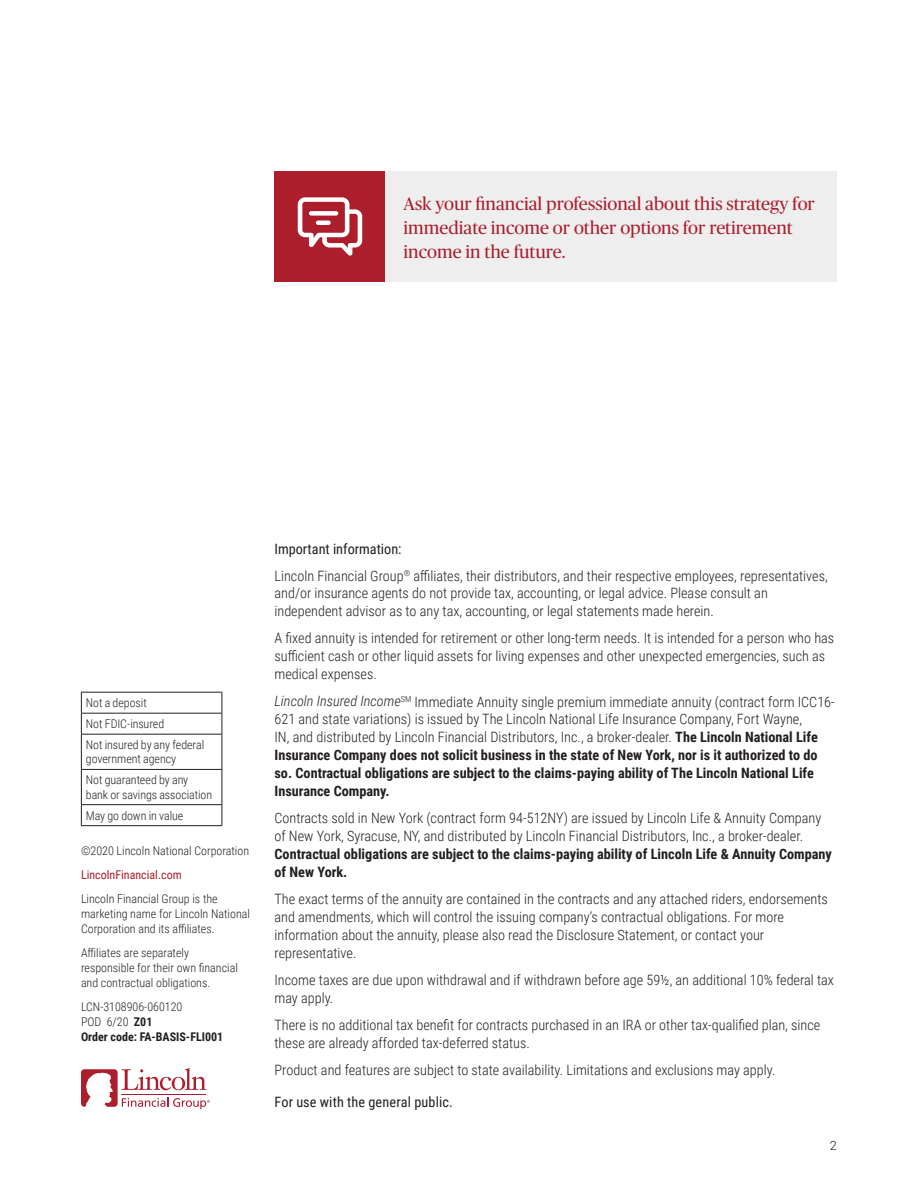
<style>
.page{position:relative;width:918px;height:1188px;background:#fff}
.page>*{position:absolute;margin:0;border:0;box-sizing:border-box;transform-origin:0 0}
.t1{font:18px/24px "Publico Headline";color:#ad1e2c}
.t2{font:300 14.25px/18px "Roboto Condensed";color:#231f20}
.t3{font:700 14.25px/18px "Roboto Condensed";color:#231f20}
.t4{font:14.25px "Roboto Condensed";letter-spacing:.01em;color:#231f20}
.t5{font:300 12.75px "Roboto";color:#231f20}
.t6{font:300 12px/21px "Roboto Condensed";color:#231f20}
.t7{font:700 12px/15px "Roboto Condensed";color:#231f20}
.t8{font:12px "Roboto Condensed";color:#ad1e2c}
.s1{font-weight:300}
.s2{font-weight:400}
.s3{font-style:italic}
.s4{font-weight:700}
</style>
<div class="page">
<hr style="left:81px;top:692px;width:141px;height:1px;background:#231f20">
<svg style="left:81px;top:693px;width:1px;height:41px"></svg>
<svg style="left:222px;top:693px;width:1px;height:41px"></svg>
<hr style="left:81px;top:713px;width:141px;height:1px;background:#231f20">
<hr style="left:81px;top:735px;width:1px;height:34px;background:#231f20">
<hr style="left:222px;top:735px;width:1px;height:34px;background:#231f20">
<hr style="left:81px;top:734px;width:141px;height:1px;background:#231f20">
<hr style="left:81px;top:770px;width:1px;height:34px;background:#231f20">
<hr style="left:222px;top:770px;width:1px;height:34px;background:#231f20">
<hr style="left:81px;top:769px;width:141px;height:1px;background:#231f20">
<hr style="left:81px;top:804px;width:141px;height:1px;background:#231f20">
<svg style="left:81px;top:805px;width:1px;height:20px"></svg>
<svg style="left:222px;top:805px;width:1px;height:20px"></svg>
<hr style="left:81px;top:825px;width:141px;height:1px;background:#231f20">
<div style="left:274px;top:171px;width:112px;height:111px;background:#ad1e2c"></div>
<div style="left:386px;top:171px;width:451px;height:111px;background:#eeeeef"></div>
<svg style="left:298px;top:197px;width:64px;height:59px"></svg>
<svg style="left:81px;top:1068px;width:129px;height:41px"></svg>
<p class="t1" style="left:404px;top:190px;width:413px">Ask your financial professional about this strategy for immediate income or other options for retirement income in the future.</p>
<p class="t6" style="left:86px;top:692px;width:120px">Not a deposit<br>Not FDIC-insured<br>Not insured by any federal</p>
<p class="t6" style="left:86px;top:748px;width:104px">government agency<br>Not guaranteed by any</p>
<p class="t6" style="left:86px;top:783px;width:128px">bank or savings association<br>May go down in value</p>
<p class="t6" style="left:81px;top:840px;width:170px">©2020 Lincoln National Corporation</p>
<p class="t8" style="left:81px;top:867px;width:102px">LincolnFinancial.com</p>
<p class="t6" style="left:81px;top:891px;width:170px;line-height:15px">Lincoln Financial Group is the marketing name for Lincoln National<br>Corporation and its affiliates.</p>
<p class="t6" style="left:81px;top:945px;width:158px;line-height:15px">Affiliates are separately responsible for their own financial and contractual obligations.</p>
<p class="t7" style="left:81px;top:999px;width:144px"><span class="s1">LCN-3108906-060120<br>POD 6/20</span> Z01<br>Order code: FA-BASIS-FLI001</p>
<p class="t2" style="left:274px;top:534px;width:555px;line-height:27px"><span class="s2">Important information:<br></span>Lincoln Financial Group<sup>®</sup> affiliates, their distributors, and their respective employees, representatives,</p>
<p class="t2" style="left:275px;top:584px;width:495px">and/or insurance agents do not provide tax, accounting, or legal advice. Please consult an independent advisor as to any tax, accounting, or legal statements made herein.</p>
<p class="t2" style="left:275px;top:629px;width:561px">A fixed annuity is intended for retirement or other long-term needs. It is intended for a person who has sufficient cash or other liquid assets for living expenses and other unexpected emergencies, such as medical expenses.</p>
<p class="t2" style="left:275px;top:692px;width:562px"><span class="s3">Lincoln Insured Income</span><sup>SM</sup> Immediate Annuity single premium immediate annuity (contract form ICC16- 621 and state variations) is issued by The Lincoln National Life Insurance Company, Fort Wayne,<br>IN, and distributed by Lincoln Financial Distributors, Inc., a broker-dealer. <span class="s4">The Lincoln National Life Insurance Company does not solicit business in the state of New York, nor is it authorized to do so. Contractual obligations are subject to the claims-paying ability of The Lincoln National Life Insurance Company.</span></p>
<p class="t2" style="left:275px;top:809px;width:548px">Contracts sold in New York (contract form 94-512NY) are issued by Lincoln Life &amp; Annuity Company of New York, Syracuse, NY, and distributed by Lincoln Financial Distributors, Inc., a broker-dealer.</p>
<p class="t3" style="left:275px;top:845px;width:559px">Contractual obligations are subject to the claims-paying ability of Lincoln Life &amp; Annuity Company of New York.</p>
<p class="t2" style="left:275px;top:890px;width:555px">The exact terms of the annuity are contained in the contracts and any attached riders, endorsements and amendments, which will control the issuing company’s contractual obligations. For more information about the annuity, please also read the Disclosure Statement, or contact your representative.</p>
<p class="t2" style="left:275px;top:971px;width:561px">Income taxes are due upon withdrawal and if withdrawn before age 59½, an additional 10% federal tax may apply.</p>
<p class="t2" style="left:275px;top:1016px;width:547px">There is no additional tax benefit for contracts purchased in an IRA or other tax-qualified plan, since these are already afforded tax-deferred status.</p>
<p class="t2" style="left:275px;top:1061px;width:502px">Product and features are subject to state availability. Limitations and exclusions may apply.</p>
<p class="t4" style="left:275px;top:1092px;width:180px">For use with the general public.</p>
<p class="t5" style="left:830px;top:1136px;width:9px">2</p>
</div>
